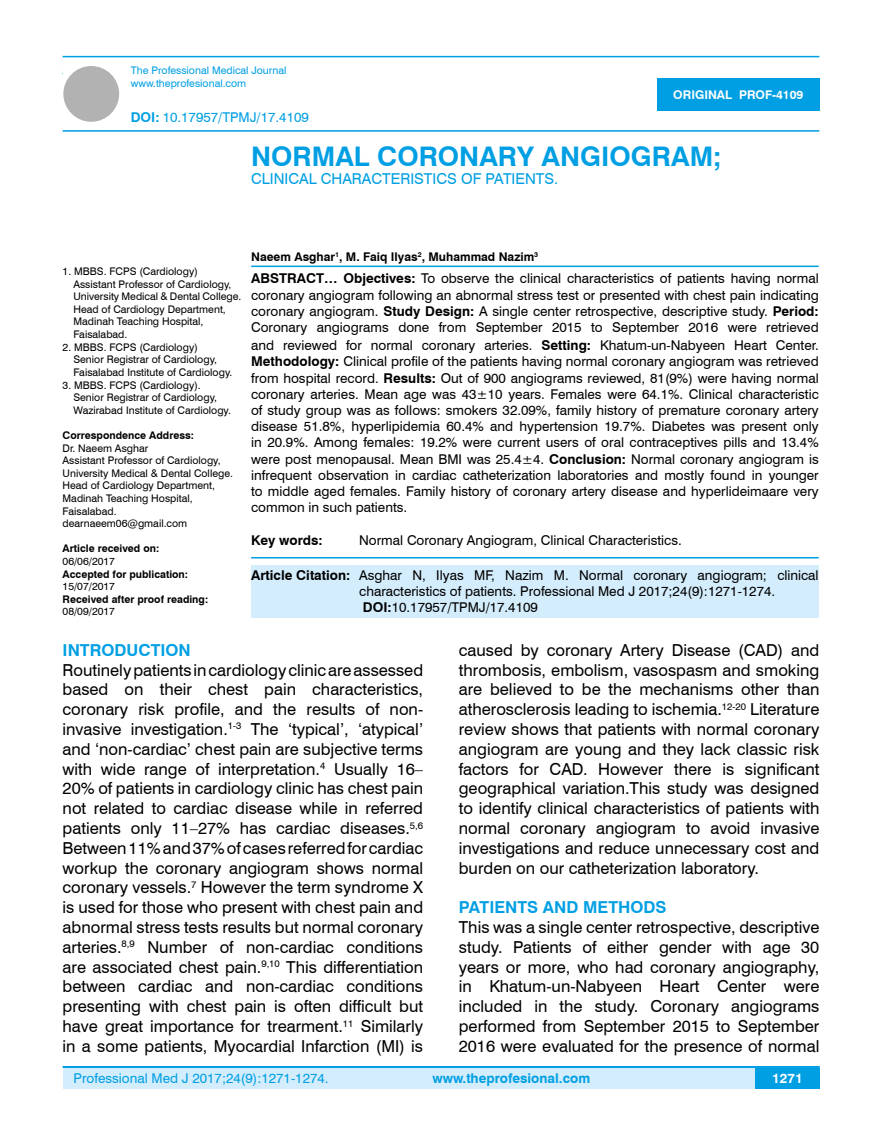
<style>
.page{position:relative;width:882px;height:1145px;background:#fff}
.page>*{position:absolute;margin:0;border:0;box-sizing:border-box;transform-origin:0 0}
.t1{font:700 27px "Swiss 721 BT";color:#009fe3}
.t2{font:16.5px/19.8px "Swiss 721 BT";color:#000;text-align:justify}
.t3{font:700 16.5px "Swiss 721 BT";color:#009fe3}
.t4{font:15px "Swiss 721 BT";color:#009fe3}
.t5{font:13.5px/16.2px "Swiss 721 BT";color:#000;text-align:justify}
.t6{font:13.5px "Swiss 721 BT";color:#009fe3}
.t7{font:700 13.5px "Swiss 721 BT";color:#009fe3}
.t8{font:700 13.5px "Swiss 721 BT";color:#000}
.t9{font:700 13.5px "Swiss 721 BT";color:#fff}
.t10{font:700 12px "Swiss 721 BT";color:#000}
.t11{font:700 12px "Swiss 721 BT";color:#fff}
.t12{font:10.5px/12.6px "Swiss 721 BT";color:#000}
.t13{font:700 10.5px "Swiss 721 BT";color:#000}
.t14{font:10.5px/12.6px "Swiss 721 BT";color:#009fe3}
.s1{font-weight:700}
</style>
<div class="page">
<div style="left:63px;top:1067px;width:756px;height:21px;background:#d4edfc"></div>
<hr style="left:63px;top:1066px;width:756px;height:2px;background:#009fe3">
<div style="left:754px;top:1068px;width:65px;height:20px;background:#009fe3"></div>
<hr style="left:63px;top:56px;width:756px;height:1px;background:#009fe3">
<hr style="left:63px;top:130px;width:756px;height:2px;background:#009fe3">
<div style="left:63px;top:66px;width:56px;height:56px;background:#b3b2b2;border-radius:50%"></div>
<div style="left:657px;top:78px;width:162px;height:33px;background:#009fe3"></div>
<hr style="left:251px;top:265px;width:567px;height:2px;background:#009fe3">
<hr style="left:251px;top:557px;width:567px;height:1px;background:#009fe3">
<div style="left:251px;top:565px;width:567px;height:53px;background:#d4edfc"></div>
<p class="t14" style="left:131px;top:64px;width:157px">The Professional Medical Journal www.theprofesional.com</p>
<p class="t6" style="left:131px;top:108px;width:179px"><span class="s1">DOI:</span> 10.17957/TPMJ/17.4109</p>
<p class="t11" style="left:673px;top:87px;width:131px">ORIGINAL PROF-4109</p>
<h1 class="t1" style="left:251px;top:137px;width:471px">NORMAL CORONARY ANGIOGRAM;</h1>
<p class="t4" style="left:251px;top:168px;width:308px">CLINICAL CHARACTERISTICS OF PATIENTS.</p>
<p class="t12" style="left:73px;top:265px;width:169px;text-indent:-11px">1. MBBS. FCPS (Cardiology)<br>Assistant Professor of Cardiology,<br>University Medical &amp; Dental College.<br>Head of Cardiology Department,<br>Madinah Teaching Hospital,<br>Faisalabad.</p>
<p class="t12" style="left:73px;top:340px;width:160px;text-indent:-11px">2. MBBS. FCPS (Cardiology)<br>Senior Registrar of Cardiology,<br>Faisalabad Institute of Cardiology.</p>
<p class="t12" style="left:73px;top:378px;width:159px;text-indent:-11px">3. MBBS. FCPS (Cardiology).<br>Senior Registrar of Cardiology,<br>Wazirabad Institute of Cardiology.</p>
<p class="t13" style="left:63px;top:428px;width:133px">Correspondence Address:</p>
<p class="t12" style="left:63px;top:441px;width:172px">Dr. Naeem Asghar<br>Assistant Professor of Cardiology,<br>University Medical &amp; Dental College.<br>Head of Cardiology Department,<br>Madinah Teaching Hospital,<br>Faisalabad. dearnaeem06@gmail.com</p>
<p class="t13" style="left:63px;top:541px;width:98px">Article received on:</p>
<p class="t12" style="left:63px;top:554px;width:54px">06/06/2017</p>
<p class="t13" style="left:63px;top:566px;width:127px">Accepted for publication:</p>
<p class="t12" style="left:63px;top:580px;width:54px">15/07/2017</p>
<p class="t13" style="left:63px;top:592px;width:147px">Received after proof reading:</p>
<p class="t12" style="left:63px;top:605px;width:54px">08/09/2017</p>
<p class="t10" style="left:251px;top:248px;width:288px">Naeem Asghar<sup>1</sup>, M. Faiq Ilyas<sup>2</sup>, Muhammad Nazim<sup>3</sup></p>
<p class="t5" style="left:251px;top:270px;width:569px"><span class="s1">ABSTRACT… Objectives:</span> To observe the clinical characteristics of patients having normal coronary angiogram following an abnormal stress test or presented with chest pain indicating coronary angiogram. <span class="s1">Study Design:</span> A single center retrospective, descriptive study. <span class="s1">Period:<br></span>Coronary angiograms done from September 2015 to September 2016 were retrieved</p>
<p class="t5" style="left:251px;top:337px;width:569px">and reviewed for normal coronary arteries. <span class="s1">Setting:</span> Khatum-un-Nabyeen Heart Center.<br><span class="s1">Methodology:</span> Clinical profile of the patients having normal coronary angiogram was retrieved from hospital record. <span class="s1">Results:</span> Out of 900 angiograms reviewed, 81(9%) were having normal coronary arteries. Mean age was 43±10 years. Females were 64.1%. Clinical characteristic of study group was as follows: smokers 32.09%, family history of premature coronary artery disease 51.8%, hyperlipidemia 60.4% and hypertension 19.7%. Diabetes was present only in 20.9%. Among females: 19.2% were current users of oral contraceptives pills and 13.4% were post menopausal. Mean BMI was 25.4±4. <span class="s1">Conclusion:</span> Normal coronary angiogram is infrequent observation in cardiac catheterization laboratories and mostly found in younger to middle aged females. Family history of coronary artery disease and hyperlideimaare very common in such patients.</p>
<p class="t8" style="left:251px;top:530px;width:73px">Key words:</p>
<p class="t5" style="left:359px;top:531px;width:324px">Normal Coronary Angiogram, Clinical Characteristics.</p>
<p class="t5" style="left:359px;top:566px;width:460px;text-align:left;text-indent:-108px"><span class="s1">Article Citation:</span> Asghar N, Ilyas MF, Nazim M. Normal coronary angiogram; clinical characteristics of patients. Professional Med J 2017;24(9):1271-1274.<br><span class="s1">DOI:</span>10.17957/TPMJ/17.4109</p>
<p class="t3" style="left:63px;top:638px;width:130px">INTRODUCTION</p>
<p class="t2" style="left:63px;top:659px;width:362px">Routinely patients in cardiology clinic are assessed based on their chest pain characteristics, coronary risk profile, and the results of non&shy;invasive investigation.<sup>1-3</sup> The ‘typical’, ‘atypical’ and ‘non-cardiac’ chest pain are subjective terms with wide range of interpretation.<sup>4</sup> Usually 16– 20% of patients in cardiology clinic has chest pain not related to cardiac disease while in referred patients only 11–27% has cardiac diseases.<sup>5,6<br></sup>Between 11% and 37% of cases referred for cardiac workup the coronary angiogram shows normal coronary vessels.<sup>7</sup> However the term syndrome X is used for those who present with chest pain and abnormal stress tests results but normal coronary arteries.<sup>8,9</sup> Number of non-cardiac conditions are associated chest pain.<sup>9,10</sup> This differentiation between cardiac and non-cardiac conditions presenting with chest pain is often difficult but have great importance for trearment.<sup>11</sup> Similarly in a some patients, Myocardial Infarction (MI) is</p>
<p class="t2" style="left:458px;top:639px;width:362px">caused by coronary Artery Disease (CAD) and thrombosis, embolism, vasospasm and smoking are believed to be the mechanisms other than atherosclerosis leading to ischemia.<sup>12-20</sup> Literature review shows that patients with normal coronary angiogram are young and they lack classic risk factors for CAD. However there is significant geographical variation.This study was designed to identify clinical characteristics of patients with normal coronary angiogram to avoid invasive investigations and reduce unnecessary cost and burden on our catheterization laboratory.</p>
<p class="t3" style="left:458px;top:896px;width:209px">PATIENTS AND METHODS</p>
<p class="t2" style="left:458px;top:916px;width:362px">This was a single center retrospective, descriptive study. Patients of either gender with age 30 years or more, who had coronary angiography, in Khatum-un-Nabyeen Heart Center were included in the study. Coronary angiograms performed from September 2015 to September 2016 were evaluated for the presence of normal</p>
<p class="t6" style="left:74px;top:1069px;width:256px">Professional Med J 2017;24(9):1271-1274.</p>
<p class="t7" style="left:432px;top:1069px;width:159px">www.theprofesional.com</p>
<p class="t9" style="left:771px;top:1069px;width:32px">1271</p>
</div>
